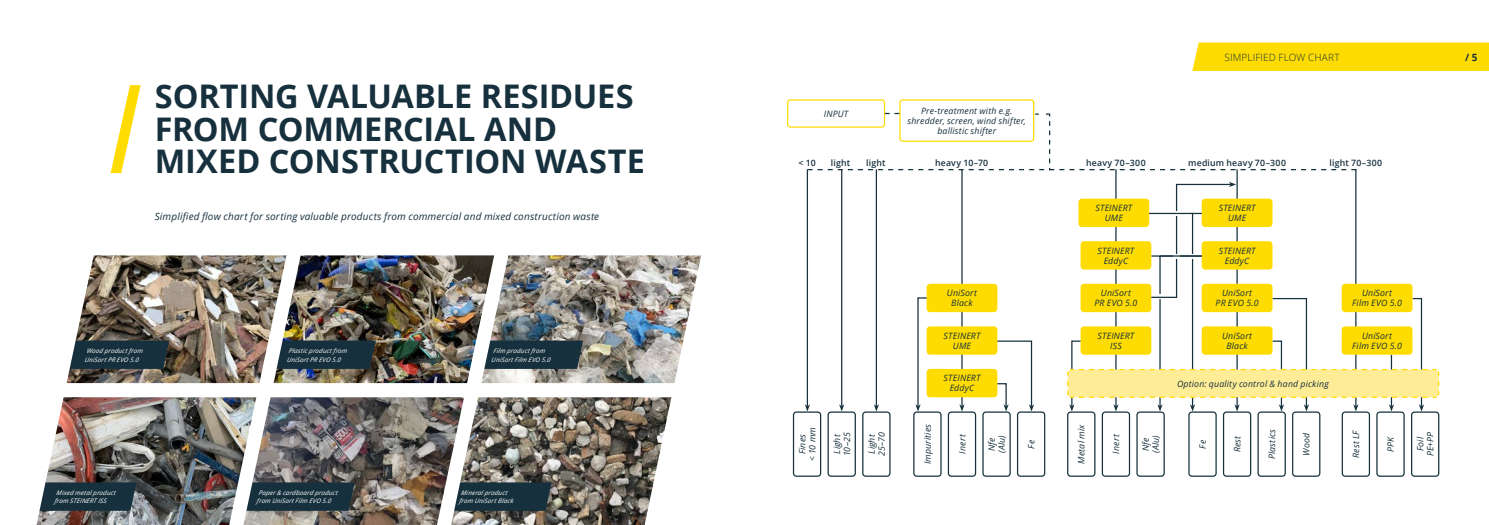
<style>
.page{position:relative;width:1489px;height:525px;background:#fff}
.page>*{position:absolute;margin:0;border:0;box-sizing:border-box;transform-origin:0 0}
.t1{font:700 32.5px/32.5px "Open Sans";letter-spacing:-.005em;color:#16303d}
.t2{font:italic 10px "Open Sans";letter-spacing:.015em;color:#16303d}
.t3{font:300 10px "Open Sans";letter-spacing:.015em;color:#16303d}
.t4{font:700 10px "Open Sans";color:#16303d}
.t5{font:italic 8.75px/10px "Open Sans";letter-spacing:.02em;color:#16303d;text-align:center}
.t6{font:600 8.75px "Open Sans";letter-spacing:.02em;color:#16303d}
.t7{font:italic 6.25px/8.8px "Open Sans";letter-spacing:.025em;color:#fff}
</style>
<div class="page">
<img style="left:376px;top:255px;width:61px;height:128px">
<img style="left:583px;top:255px;width:61px;height:128px">
<img style="left:169px;top:255px;width:60px;height:128px">
<img style="left:376px;top:397px;width:61px;height:127px">
<img style="left:169px;top:397px;width:60px;height:127px">
<img style="left:583px;top:397px;width:61px;height:127px">
<img style="left:644px;top:255px;width:58px;height:269px">
<img style="left:229px;top:255px;width:147px;height:269px">
<img style="left:437px;top:255px;width:146px;height:269px">
<img style="left:36px;top:255px;width:133px;height:269px">
<svg style="left:111px;top:85px;width:30px;height:88px"></svg>
<div style="left:787px;top:99px;width:98px;height:29px;border:1px solid #ffdc01;border-radius:3px"></div>
<div style="left:899px;top:99px;width:135px;height:43px;border:1px solid #ffdc01;border-radius:3px"></div>
<div style="left:792px;top:411px;width:29px;height:65px;border:1px solid #16303d;border-radius:3px"></div>
<div style="left:1067px;top:411px;width:28px;height:65px;border:1px solid #16303d;border-radius:3px"></div>
<div style="left:1341px;top:411px;width:28px;height:65px;border:1px solid #16303d;border-radius:3px"></div>
<div style="left:913px;top:411px;width:28px;height:65px;border:1px solid #16303d;border-radius:3px"></div>
<div style="left:1188px;top:411px;width:28px;height:65px;border:1px solid #16303d;border-radius:3px"></div>
<div style="left:827px;top:411px;width:28px;height:65px;border:1px solid #16303d;border-radius:3px"></div>
<div style="left:1101px;top:411px;width:29px;height:65px;border:1px solid #16303d;border-radius:3px"></div>
<div style="left:1376px;top:411px;width:28px;height:65px;border:1px solid #16303d;border-radius:3px"></div>
<div style="left:947px;top:411px;width:29px;height:65px;border:1px solid #16303d;border-radius:3px"></div>
<div style="left:1222px;top:411px;width:29px;height:65px;border:1px solid #16303d;border-radius:3px"></div>
<div style="left:862px;top:411px;width:28px;height:65px;border:1px solid #16303d;border-radius:3px"></div>
<div style="left:1136px;top:411px;width:28px;height:65px;border:1px solid #16303d;border-radius:3px"></div>
<div style="left:1410px;top:411px;width:29px;height:65px;border:1px solid #16303d;border-radius:3px"></div>
<div style="left:982px;top:411px;width:28px;height:65px;border:1px solid #16303d;border-radius:3px"></div>
<div style="left:1257px;top:411px;width:28px;height:65px;border:1px solid #16303d;border-radius:3px"></div>
<div style="left:1016px;top:411px;width:29px;height:65px;border:1px solid #16303d;border-radius:3px"></div>
<div style="left:1291px;top:411px;width:29px;height:65px;border:1px solid #16303d;border-radius:3px"></div>
<hr style="left:806px;top:169px;width:2px;height:237px;background:#16303d">
<svg style="left:804px;top:404px;width:6px;height:7px"></svg>
<hr style="left:841px;top:169px;width:1px;height:237px;background:#16303d">
<svg style="left:839px;top:404px;width:5px;height:7px"></svg>
<hr style="left:875px;top:169px;width:2px;height:237px;background:#16303d">
<svg style="left:873px;top:404px;width:6px;height:7px"></svg>
<hr style="left:961px;top:169px;width:1px;height:237px;background:#16303d">
<svg style="left:959px;top:404px;width:5px;height:7px"></svg>
<hr style="left:1115px;top:169px;width:1px;height:237px;background:#16303d">
<hr style="left:1355px;top:169px;width:1px;height:237px;background:#16303d">
<hr style="left:1236px;top:169px;width:1px;height:237px;background:#16303d">
<svg style="left:807px;top:113px;width:549px;height:58px"></svg>
<div style="left:926px;top:369px;width:71px;height:28px;background:#ffdc01;border-radius:4px"></div>
<div style="left:926px;top:326px;width:71px;height:28px;background:#ffdc01;border-radius:4px"></div>
<div style="left:926px;top:283px;width:71px;height:29px;background:#ffdc01;border-radius:4px"></div>
<svg style="left:915px;top:296px;width:12px;height:115px"></svg>
<svg style="left:996px;top:340px;width:38px;height:71px"></svg>
<svg style="left:1067px;top:182px;width:372px;height:229px"></svg>
<hr style="left:1160px;top:255px;width:41px;height:1px;background:#16303d">
<div style="left:1192px;top:43px;width:296px;height:28px;background:#ffdc01"></div>
<h1 class="t1" style="left:155px;top:79px;width:491px">SORTING VALUABLE RESIDUES<br>FROM COMMERCIAL AND<br>MIXED CONSTRUCTION WASTE</h1>
<p class="t2" style="left:155px;top:210px;width:446px">Simplified flow chart for sorting valuable products from commercial and mixed construction waste</p>
<p class="t7" style="left:84px;top:346px;width:61px">Wood productfrom<br>UniSortPR EVO 5.0</p>
<p class="t7" style="left:287px;top:346px;width:64px">Plasticp roductfrom<br>UniSortPR EVO 5.0</p>
<p class="t7" style="left:491px;top:346px;width:62px">Film p roductfrom<br>UniSortFilm EVO 5.0</p>
<p class="t7" style="left:54px;top:487px;width:64px">Mixed metalproduct from STEINERT ISS</p>
<p class="t7" style="left:256px;top:487px;width:84px">Pap er&amp; cardboard product from UniSortFilm EVO 5.0</p>
<p class="t7" style="left:459px;top:487px;width:57px">Mineralproduct from UniSortBlack</p>
<p class="t5" style="left:823px;top:108px;width:26px">INPUT</p>
<p class="t5" style="left:907px;top:105px;width:120px">Pre-treatment with e.g. shredder, screen, wind shifter, ballistic shifter</p>
<p class="t3" style="left:1224px;top:50px;width:117px">SIMPLIFIED FLOW CHART</p>
<p class="t4" style="left:1464px;top:50px;width:14px">/ 5</p>
<p class="t6" style="left:798px;top:156px;width:19px">&lt; 10</p>
<p class="t6" style="left:830px;top:156px;width:21px">light</p>
<p class="t6" style="left:866px;top:156px;width:21px">light</p>
<p class="t6" style="left:935px;top:156px;width:55px">heavy 10–70</p>
<p class="t6" style="left:1086px;top:156px;width:61px">heavy 70–300</p>
<p class="t6" style="left:1188px;top:156px;width:99px">medium heavy 70–300</p>
<p class="t6" style="left:1329px;top:156px;width:54px">light 70–300</p>
<p class="t5" style="left:1095px;top:203px;width:38px">STEINERT<br>UME</p>
<p class="t5" style="left:1218px;top:203px;width:38px">STEINERT<br>UME</p>
<p class="t5" style="left:1097px;top:245px;width:38px">STEINERT<br>EddyC</p>
<p class="t5" style="left:1218px;top:245px;width:38px">STEINERT<br>EddyC</p>
<p class="t5" style="left:946px;top:288px;width:32px">UniSort<br>Black</p>
<p class="t5" style="left:1094px;top:288px;width:44px">UniSort<br>PR EVO 5.0</p>
<p class="t5" style="left:1215px;top:288px;width:44px">UniSort<br>PR EVO 5.0</p>
<p class="t5" style="left:1352px;top:288px;width:51px">UniSort<br>Film EVO 5.0</p>
<p class="t5" style="left:943px;top:330px;width:38px">STEINERT<br>UME</p>
<p class="t5" style="left:1097px;top:330px;width:38px">STEINERT<br>ISS</p>
<p class="t5" style="left:1221px;top:330px;width:32px">UniSort<br>Black</p>
<p class="t5" style="left:1352px;top:330px;width:51px">UniSort<br>Film EVO 5.0</p>
<p class="t5" style="left:943px;top:373px;width:38px">STEINERT<br>EddyC</p>
<p class="t5" style="left:1176px;top:378px;width:153px">Option: quality control &amp; hand picking</p>
<p class="t5" style="left:922px;top:464px;width:42px;rotate:-90deg">Impurities</p>
<p class="t5" style="left:797px;top:461px;width:36px;rotate:-90deg">Fines<br>&lt; 10 mm</p>
<p class="t5" style="left:1076px;top:463px;width:41px;rotate:-90deg">Metal mix</p>
<p class="t5" style="left:1350px;top:457px;width:30px;rotate:-90deg">Rest LF</p>
<p class="t5" style="left:986px;top:453px;width:20px;text-align:left;rotate:-90deg">Nfe (Alu)</p>
<p class="t5" style="left:1266px;top:459px;width:32px;rotate:-90deg">Plastics</p>
<p class="t5" style="left:876px;top:456px;width:25px;rotate:-90deg">25–70</p>
<p class="t5" style="left:1140px;top:453px;width:20px;text-align:left;rotate:-90deg">Nfe (Alu)</p>
<p class="t5" style="left:1414px;top:456px;width:26px;rotate:-90deg">Foil<br>PE+PP</p>
<p class="t5" style="left:831px;top:456px;width:25px;text-align:left;rotate:-90deg">Light<br>10–25</p>
<p class="t5" style="left:866px;top:453px;width:21px;rotate:-90deg">Light</p>
<p class="t5" style="left:956px;top:453px;width:21px;rotate:-90deg">Inert</p>
<p class="t5" style="left:1110px;top:453px;width:21px;rotate:-90deg">Inert</p>
<p class="t5" style="left:1231px;top:452px;width:18px;rotate:-90deg">Rest</p>
<p class="t5" style="left:1385px;top:451px;width:17px;rotate:-90deg">PPK</p>
<p class="t5" style="left:1026px;top:448px;width:10px;rotate:-90deg">Fe</p>
<p class="t5" style="left:1300px;top:455px;width:24px;rotate:-90deg">Wood</p>
<p class="t5" style="left:1197px;top:448px;width:10px;rotate:-90deg">Fe</p>
</div>
